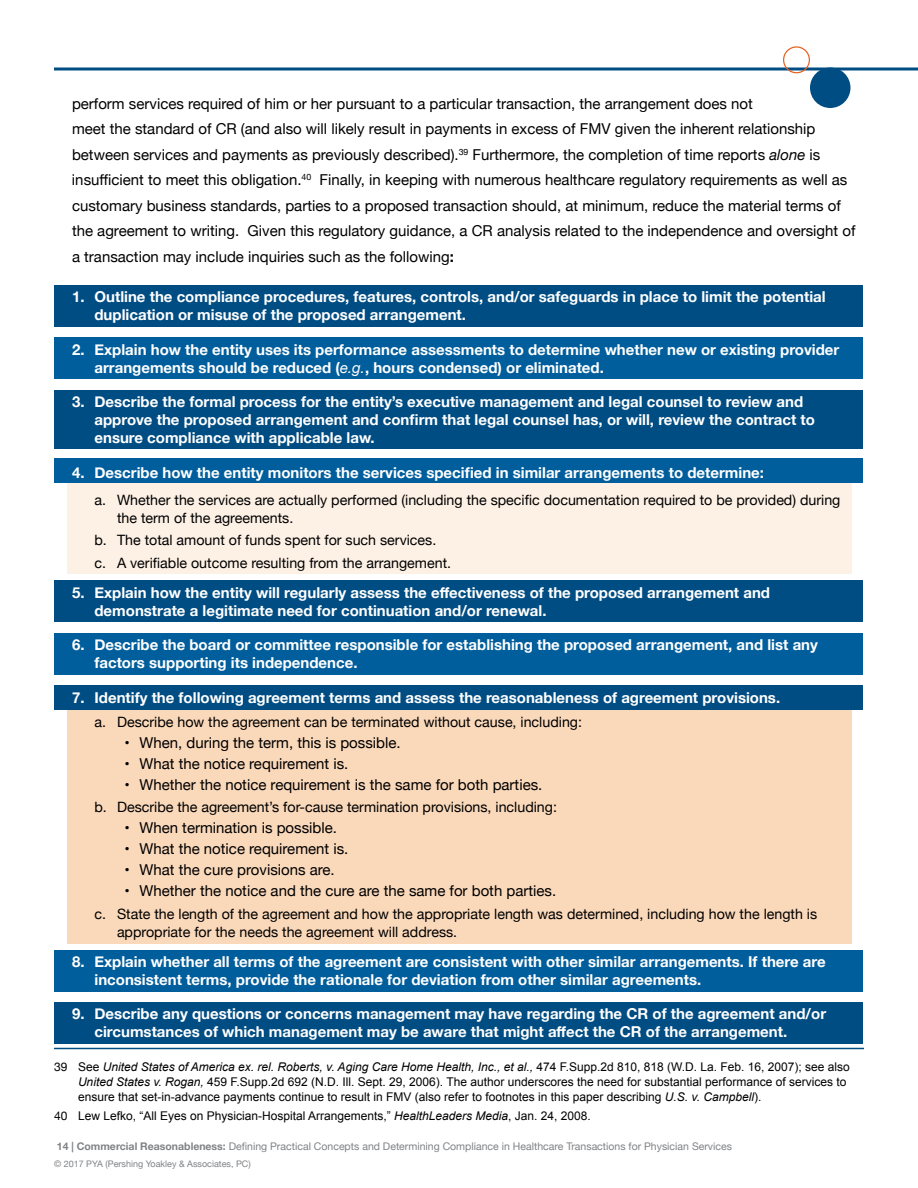
<style>
.page{position:relative;width:918px;height:1188px;background:#fff}
.page>*{position:absolute;margin:0;border:0;box-sizing:border-box;transform-origin:0 0}
.t1{font:700 15px/18px "Helvetica Neue";color:#fff}
.t2{font:15px/25.5px "Helvetica Neue";color:#000}
.t3{font:14.25px/18px "Helvetica Neue";color:#000}
.t4{font:12px/15px "Arial";color:#000}
.t5{font:10.5px "Helvetica Neue";color:#808285}
.t6{font:9px "Helvetica Neue";color:#808285}
.s1{font-style:italic}
.s2{font-weight:700}
.s3{font-weight:400;font-style:italic}
.s4{font-family:"Helvetica Neue"}
</style>
<div class="page">
<div style="left:67px;top:472px;width:784px;height:102px;background:#fdf1e6"></div>
<div style="left:67px;top:708px;width:784px;height:236px;background:#fad8ba"></div>
<div style="left:55px;top:1002px;width:808px;height:42px;background:#004d83"></div>
<div style="left:55px;top:950px;width:808px;height:42px;background:#005e9c"></div>
<div style="left:55px;top:285px;width:808px;height:42px;background:#004d83"></div>
<div style="left:55px;top:458px;width:808px;height:25px;background:#005e9c"></div>
<div style="left:55px;top:685px;width:808px;height:24px;background:#004d83"></div>
<div style="left:55px;top:391px;width:808px;height:58px;background:#004d83"></div>
<div style="left:55px;top:337px;width:808px;height:42px;background:#005e9c"></div>
<div style="left:55px;top:633px;width:808px;height:41px;background:#005e9c"></div>
<div style="left:55px;top:581px;width:808px;height:41px;background:#004d83"></div>
<hr style="left:54px;top:1048px;width:810px;height:1px;background:#004d83">
<hr style="left:54px;top:68px;width:864px;height:2px;background:#004d83">
<div style="left:810px;top:68px;width:40px;height:40px;background:#004d83;border-radius:50%"></div>
<div style="left:783px;top:46px;width:27px;height:27px;border:1px solid #e76120;border-radius:50%"></div>
<p class="t2" style="left:72px;top:92px;width:785px">perform services required of him or her pursuant to a particular transaction, the arrangement does not<br>meet the standard of CR (and also will likely result in payments in excess of FMV given the inherent relationship between services and payments as previously described).<sup>39</sup> Furthermore, the completion of time reports <span class="s1">alone</span> is insufficient to meet this obligation.<sup>40</sup> Finally, in keeping with numerous healthcare regulatory requirements as well as customary business standards, parties to a proposed transaction should, at minimum, reduce the material terms of the agreement to writing. Given this regulatory guidance, a CR analysis related to the independence and oversight of a transaction may include inquiries such as the following<span class="s2">:</span></p>
<p class="t1" style="left:95px;top:288px;width:733px;text-indent:-22px">1. Outline the compliance procedures, features, controls, and/or safeguards in place to limit the potential duplication or misuse of the proposed arrangement.</p>
<p class="t1" style="left:95px;top:341px;width:746px;text-indent:-22px">2. Explain how the entity uses its performance assessments to determine whether new or existing provider arrangements should be reduced (<span class="s3">e.g.</span>, hours condensed) or eliminated.</p>
<p class="t1" style="left:95px;top:393px;width:722px;text-indent:-22px">3. Describe the formal process for the entity’s executive management and legal counsel to review and approve the proposed arrangement and confirm that legal counsel has, or will, review the contract to ensure compliance with applicable law.</p>
<p class="t1" style="left:72px;top:464px;width:694px">4. Describe how the entity monitors the services specified in similar arrangements to determine:</p>
<p class="t3" style="left:117px;top:492px;width:725px;text-indent:-23px">a. Whether the services are actually performed (including the specific documentation required to be provided) during the term of the agreements.</p>
<p class="t3" style="left:94px;top:530px;width:358px;line-height:22.5px">b. The total amount of funds spent for such services. c. A verifiable outcome resulting from the arrangement.</p>
<p class="t1" style="left:94px;top:584px;width:677px;text-indent:-22px">5. Explain how the entity will regularly assess the effectiveness of the proposed arrangement and demonstrate a legitimate need for continuation and/or renewal.</p>
<p class="t1" style="left:94px;top:636px;width:725px;text-indent:-22px">6. Describe the board or committee responsible for establishing the proposed arrangement, and list any factors supporting its independence.</p>
<p class="t1" style="left:72px;top:689px;width:710px">7. Identify the following agreement terms and assess the reasonableness of agreement provisions.</p>
<p class="t3" style="left:94px;top:714px;width:489px">a. Describe how the agreement can be terminated without cause, including:</p>
<p class="t2" style="left:124px;top:731px;width:278px">• When, during the term, this is possible.</p>
<p class="t2" style="left:124px;top:752px;width:225px">• What the notice requirement is.</p>
<p class="t2" style="left:124px;top:773px;width:419px">• Whether the notice requirement is the same for both parties.</p>
<p class="t3" style="left:94px;top:799px;width:464px">b. Describe the agreement’s for-cause termination provisions, including:</p>
<p class="t2" style="left:124px;top:816px;width:214px">• When termination is possible.</p>
<p class="t2" style="left:124px;top:837px;width:225px">• What the notice requirement is.</p>
<p class="t2" style="left:124px;top:858px;width:212px">• What the cure provisions are.</p>
<p class="t2" style="left:124px;top:879px;width:433px">• Whether the notice and the cure are the same for both parties.</p>
<p class="t3" style="left:117px;top:906px;width:702px;text-indent:-23px">c. State the length of the agreement and how the appropriate length was determined, including how the length is appropriate for the needs the agreement will address.</p>
<p class="t1" style="left:94px;top:953px;width:733px;text-indent:-22px">8. Explain whether all terms of the agreement are consistent with other similar arrangements. If there are inconsistent terms, provide the rationale for deviation from other similar agreements.</p>
<p class="t1" style="left:94px;top:1005px;width:733px;text-indent:-22px">9. Describe any questions or concerns management may have regarding the CR of the agreement and/or circumstances of which management may be aware that might affect the CR of the arrangement.</p>
<p class="t4" style="left:78px;top:1059px;width:773px;text-indent:-24px"><span class="s4">39</span> See <span class="s1">United States of America ex. rel. Roberts, v. Aging Care Home Health, Inc., et al.,</span> 474 F.Supp.2d 810, 818 (W.D. La. Feb. 16, 2007); see also<br><span class="s1">United States v. Rogan,</span> 459 F.Supp.2d 692 (N.D. Ill. Sept. 29, 2006). The author underscores the need for substantial performance of services to ensure that set-in-advance payments continue to result in FMV (also refer to footnotes in this paper describing <span class="s1">U.S. v. Campbell</span>).</p>
<p class="t4" style="left:54px;top:1109px;width:538px"><span class="s4">40</span> Lew Lefko, “All Eyes on Physician-Hospital Arrangements,” <span class="s1">HealthLeaders Media</span>, Jan. 24, 2008.</p>
<p class="t5" style="left:57px;top:1139px;width:677px"><span class="s2">14 | Commercial Reasonableness:</span> Defining Practical Concepts and Determining Compliance in Healthcare Transactions for Physician Services</p>
<p class="t6" style="left:54px;top:1158px;width:198px">© 2017 PYA (Pershing Yoakley &amp; Associates, PC)</p>
</div>
